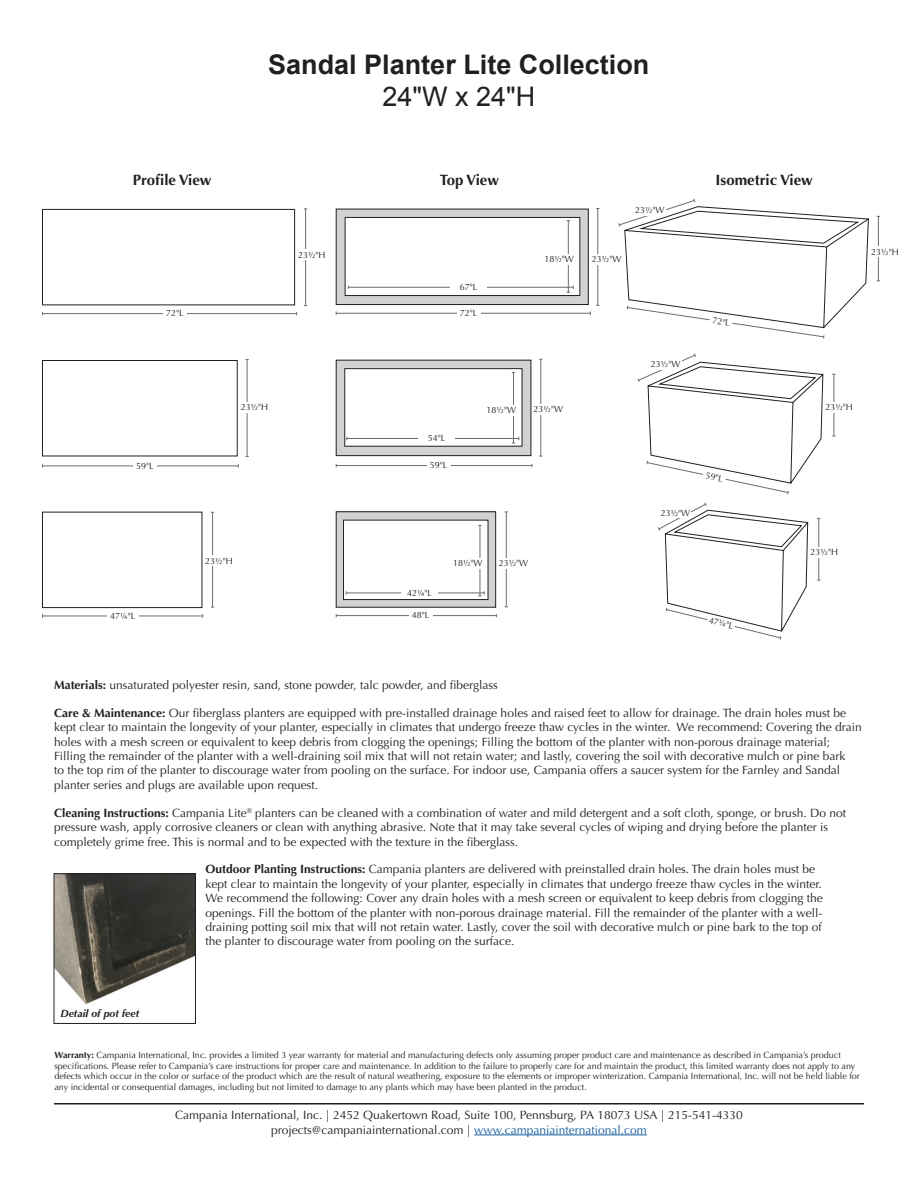
<style>
.page{position:relative;width:918px;height:1188px;background:#fff}
.page>*{position:absolute;margin:0;border:0;box-sizing:border-box;transform-origin:0 0}
.t1{font:700 27px "Arial";color:#231f20}
.t2{font:27px "Arial";color:#231f20}
.t3{font:700 15px "Optima";color:#231f20}
.t4{font:12px/14.4px "Optima";color:#231f20}
.t5{font:italic 700 10.5px "Optima";color:#231f20}
.t6{font:9px/10.8px "Optima";color:#231f20}
.s1{font-weight:700}
.s2{color:#175d9e}
</style>
<div class="page">
<hr style="left:474px;top:1135px;width:173px;height:1px;background:#175d9e">
<hr style="left:54px;top:1103px;width:810px;height:2px;background:#231f20">
<img style="left:56px;top:875px;width:138px;height:130px">
<div style="left:54px;top:873px;width:142px;height:151px;border:1px solid #231f20"></div>
<hr style="left:42px;top:313px;width:255px;height:1px;background:#6c6d70">
<div style="left:163px;top:308px;width:23px;height:11px;background:#fff"></div>
<hr style="left:305px;top:209px;width:1px;height:97px;background:#6c6d70">
<div style="left:296px;top:250px;width:32px;height:10px;background:#fff"></div>
<hr style="left:42px;top:466px;width:196px;height:1px;background:#6c6d70">
<div style="left:133px;top:460px;width:23px;height:11px;background:#fff"></div>
<hr style="left:247px;top:360px;width:1px;height:96px;background:#6c6d70">
<div style="left:42px;top:209px;width:253px;height:96px;border:1px solid #231f20"></div>
<div style="left:42px;top:360px;width:196px;height:96px;border:1px solid #231f20"></div>
<div style="left:42px;top:512px;width:160px;height:96px;border:1px solid #231f20"></div>
<hr style="left:42px;top:616px;width:161px;height:1px;background:#6c6d70">
<div style="left:107px;top:611px;width:31px;height:10px;background:#fff"></div>
<hr style="left:212px;top:512px;width:1px;height:95px;background:#6c6d70">
<hr style="left:336px;top:313px;width:254px;height:1px;background:#6c6d70">
<div style="left:457px;top:308px;width:23px;height:11px;background:#fff"></div>
<hr style="left:597px;top:208px;width:1px;height:97px;background:#6c6d70">
<hr style="left:336px;top:465px;width:196px;height:1px;background:#6c6d70">
<div style="left:427px;top:460px;width:23px;height:11px;background:#fff"></div>
<hr style="left:540px;top:359px;width:1px;height:97px;background:#6c6d70">
<div style="left:336px;top:209px;width:252px;height:96px;background:#d1d2d4"></div>
<div style="left:336px;top:209px;width:253px;height:96px;border:1px solid #231f20"></div>
<div style="left:336px;top:360px;width:195px;height:96px;background:#d1d2d4"></div>
<div style="left:336px;top:360px;width:195px;height:96px;border:1px solid #231f20"></div>
<div style="left:336px;top:512px;width:160px;height:95px;background:#d1d2d4"></div>
<div style="left:336px;top:511px;width:160px;height:97px;border:1px solid #231f20"></div>
<hr style="left:336px;top:615px;width:160px;height:1px;background:#6c6d70">
<div style="left:409px;top:610px;width:23px;height:11px;background:#fff"></div>
<hr style="left:506px;top:512px;width:1px;height:95px;background:#6c6d70">
<div style="left:345px;top:217px;width:235px;height:79px;background:#fff"></div>
<div style="left:345px;top:217px;width:235px;height:79px;border:1px solid #231f20"></div>
<hr style="left:568px;top:221px;width:1px;height:71px;background:#6c6d70">
<div style="left:540px;top:254px;width:38px;height:11px;background:#fff"></div>
<hr style="left:348px;top:287px;width:225px;height:1px;background:#6c6d70">
<svg style="left:567px;top:286px;width:7px;height:7px"></svg>
<div style="left:450px;top:282px;width:37px;height:11px;background:#fff"></div>
<div style="left:345px;top:369px;width:177px;height:77px;background:#fff"></div>
<div style="left:344px;top:368px;width:178px;height:79px;border:1px solid #231f20"></div>
<hr style="left:347px;top:438px;width:172px;height:1px;background:#6c6d70">
<div style="left:418px;top:433px;width:37px;height:11px;background:#fff"></div>
<hr style="left:513px;top:372px;width:1px;height:71px;background:#6c6d70">
<div style="left:482px;top:405px;width:38px;height:11px;background:#fff"></div>
<div style="left:344px;top:520px;width:144px;height:80px;background:#fff"></div>
<div style="left:343px;top:520px;width:145px;height:80px;border:1px solid #231f20"></div>
<hr style="left:346px;top:593px;width:138px;height:1px;background:#6c6d70">
<div style="left:401px;top:588px;width:37px;height:10px;background:#fff"></div>
<hr style="left:480px;top:525px;width:1px;height:71px;background:#6c6d70">
<svg style="left:478px;top:591px;width:7px;height:6px"></svg>
<div style="left:449px;top:558px;width:38px;height:10px;background:#fff"></div>
<hr style="left:878px;top:216px;width:1px;height:65px;background:#6c6d70">
<svg style="left:618px;top:198px;width:251px;height:141px"></svg>
<div style="left:634px;top:205px;width:32px;height:11px;background:#fff"></div>
<svg style="left:637px;top:353px;width:187px;height:142px"></svg>
<hr style="left:834px;top:374px;width:1px;height:62px;background:#6c6d70">
<hr style="left:818px;top:518px;width:1px;height:62px;background:#6c6d70">
<svg style="left:658px;top:502px;width:151px;height:138px"></svg>
<div style="left:239px;top:402px;width:31px;height:11px;background:#fff"></div>
<div style="left:203px;top:555px;width:32px;height:11px;background:#fff"></div>
<div style="left:498px;top:558px;width:31px;height:10px;background:#fff"></div>
<div style="left:532px;top:404px;width:32px;height:11px;background:#fff"></div>
<div style="left:591px;top:254px;width:32px;height:11px;background:#fff"></div>
<div style="left:869px;top:246px;width:32px;height:11px;background:#fff"></div>
<div style="left:823px;top:402px;width:32px;height:11px;background:#fff"></div>
<div style="left:808px;top:547px;width:32px;height:11px;background:#fff"></div>
<div style="left:650px;top:359px;width:32px;height:10px;background:#fff"></div>
<div style="left:659px;top:507px;width:32px;height:11px;background:#fff"></div>
<h1 class="t1" style="left:268px;top:46px;width:383px">Sandal Planter Lite Collection</h1>
<h1 class="t2" style="left:382px;top:79px;width:154px">24"W x 24"H</h1>
<p class="t3" style="left:133px;top:171px;width:80px">Profile View</p>
<p class="t3" style="left:440px;top:171px;width:61px">Top View</p>
<p class="t3" style="left:716px;top:171px;width:99px">Isometric View</p>
<p class="t6" style="left:166px;top:308px;width:19px">72"L</p>
<p class="t6" style="left:136px;top:460px;width:19px">59"L</p>
<p class="t6" style="left:110px;top:611px;width:27px">47¼"L</p>
<p class="t6" style="left:298px;top:249px;width:29px">23½"H</p>
<p class="t6" style="left:241px;top:402px;width:29px">23½"H</p>
<p class="t6" style="left:460px;top:282px;width:19px">67"L</p>
<p class="t6" style="left:460px;top:308px;width:19px">72"L</p>
<p class="t6" style="left:544px;top:254px;width:31px">18½"W</p>
<p class="t6" style="left:428px;top:433px;width:19px">54"L</p>
<p class="t6" style="left:430px;top:460px;width:19px">59"L</p>
<p class="t6" style="left:487px;top:405px;width:31px">18½"W</p>
<p class="t6" style="left:534px;top:404px;width:31px">23½"W</p>
<p class="t6" style="left:205px;top:555px;width:29px">23½"H</p>
<p class="t6" style="left:499px;top:558px;width:31px">23½"W</p>
<p class="t6" style="left:453px;top:558px;width:31px">18½"W</p>
<p class="t6" style="left:407px;top:587px;width:27px">42¼"L</p>
<p class="t6" style="left:412px;top:610px;width:19px">48"L</p>
<p class="t6" style="left:635px;top:205px;width:31px">23½"W</p>
<p class="t6" style="left:592px;top:254px;width:31px">23½"W</p>
<p class="t6" style="left:651px;top:359px;width:31px">23½"W</p>
<p class="t6" style="left:713px;top:315px;width:19px;rotate:9deg">72"L</p>
<p class="t6" style="left:661px;top:507px;width:31px">23½"W</p>
<p class="t6" style="left:707px;top:470px;width:19px;rotate:12deg">59"L</p>
<p class="t6" style="left:710px;top:615px;width:27px;rotate:14deg">47¼"L</p>
<p class="t6" style="left:825px;top:402px;width:29px">23½"H</p>
<p class="t6" style="left:811px;top:547px;width:29px">23½"H</p>
<p class="t6" style="left:871px;top:246px;width:29px">23½"H</p>
<p class="t4" style="left:54px;top:678px;width:445px"><span class="s1">Materials:</span> unsaturated polyester resin, sand, stone powder, talc powder, and fiberglass</p>
<p class="t4" style="left:54px;top:706px;width:809px"><span class="s1">Care &amp; Maintenance:</span> Our fiberglass planters are equipped with pre-installed drainage holes and raised feet to allow for drainage. The drain holes must be kept clear to maintain the longevity of your planter, especially in climates that undergo freeze thaw cycles in the winter. We recommend: Covering the drain holes with a mesh screen or equivalent to keep debris from clogging the openings; Filling the bottom of the planter with non-porous drainage material; Filling the remainder of the planter with a well-draining soil mix that will not retain water; and lastly, covering the soil with decorative mulch or pine bark<br>to the top rim of the planter to discourage water from pooling on the surface. For indoor use, Campania offers a saucer system for the Farnley and Sandal planter series and plugs are available upon request.</p>
<p class="t4" style="left:54px;top:806px;width:794px"><span class="s1">Cleaning Instructions:</span> Campania Lite<sup>®</sup> planters can be cleaned with a combination of water and mild detergent and a soft cloth, sponge, or brush. Do not pressure wash, apply corrosive cleaners or clean with anything abrasive. Note that it may take several cycles of wiping and drying before the planter is completely grime free. This is normal and to be expected with the texture in the fiberglass.</p>
<p class="t4" style="left:206px;top:862px;width:619px"><span class="s1">Outdoor Planting Instructions:</span> Campania planters are delivered with preinstalled drain holes. The drain holes must be kept clear to maintain the longevity of your planter, especially in climates that undergo freeze thaw cycles in the winter.<br>We recommend the following: Cover any drain holes with a mesh screen or equivalent to keep debris from clogging the openings. Fill the bottom of the planter with non-porous drainage material. Fill the remainder of the planter with a well&shy;draining potting soil mix that will not retain water. Lastly, cover the soil with decorative mulch or pine bark to the top of the planter to discourage water from pooling on the surface.</p>
<p class="t5" style="left:61px;top:1007px;width:80px">Detail of pot feet</p>
<p class="t6" style="left:54px;top:1049px;width:807px"><span class="s1">Warranty:</span> Campania International, Inc. provides a limited 3 year warranty for material and manufacturing defects only assuming proper product care and maintenance as described in Campania’s product specifications. Please refer to Campania’s care instructions for proper care and maintenance. In addition to the failure to properly care for and maintain the product, this limited warranty does not apply to any defects which occur in the color or surface of the product which are the result of natural weathering, exposure to the elements or improper winterization. Campania International, Inc. will not be held liable for any incidental or consequential damages, including but not limited to damage to any plants which may have been planted in the product.</p>
<p class="t4" style="left:175px;top:1108px;width:569px;text-align:center">Campania International, Inc. | 2452 Quakertown Road, Suite 100, Pennsburg, PA 18073 USA | 215-541-4330 projects@campaniainternational.com | <span class="s2">www.campaniainternational.com</span></p>
</div>
